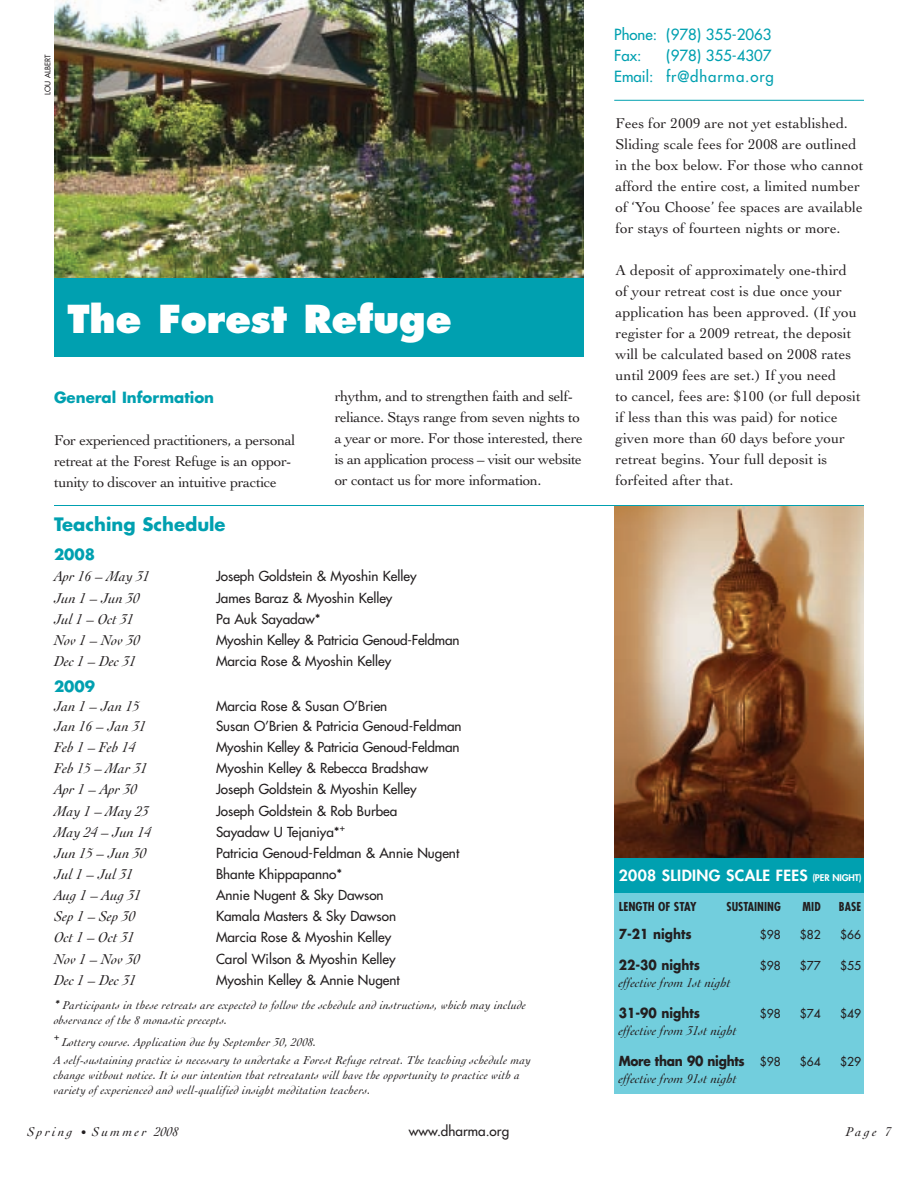
<style>
.page{position:relative;width:918px;height:1188px;background:#fff}
.page>*{position:absolute;margin:0;border:0;box-sizing:border-box;transform-origin:0 0}
.t1{font:800 37.5px "Futura";letter-spacing:-.01em;color:#fff}
.t2{font:700 18px "Futura";color:#00a0b0}
.t3{font:15px/21px "Cochin";color:#231f20}
.t4{font:15px/21px "Cochin";letter-spacing:-.025em;color:#231f20}
.t5{font:italic 15px "Cochin";color:#231f20}
.t6{font:15px/21px "Futura";color:#00a0b0}
.t7{font:800 15px "Futura";letter-spacing:.025em;color:#fff;scale:1.05 1}
.t8{font:700 15px "Futura";color:#00a0b0}
.t9{font:13.5px "Futura";color:#231f20}
.t10{font:italic 13.5px "Cochin";color:#231f20}
.t11{font:700 13.5px "Futura";color:#231f20;scale:.9 1}
.t12{font:700 13.5px "Futura";letter-spacing:-.02em;color:#231f20;scale:.9 1}
.t13{font:italic 13.5px "Cochin";letter-spacing:.175em;color:#231f20}
.t14{font:italic 12px/15px "Cochin";letter-spacing:.02em;color:#231f20}
.t15{font:12px "Futura";color:#231f20}
.t16{font:700 condensed 12px "Futura";color:#231f20}
.t17{font:700 condensed 12px "Futura";color:#231f20;scale:1.05 1}
.t18{font:9px "Futura";color:#231f20}
.t19{font:7.5px "Futura";letter-spacing:-.005em;color:#231f20}
.s1{font-family:"Futura"}
.s2{font-size:9px}
.s3{font-weight:400;font-size:12px}
.s4{font-size:11.7px}
</style>
<div class="page">
<img style="left:54px;top:0;width:530px;height:279px">
<div style="left:614px;top:892px;width:250px;height:201px;background:#72cedd"></div>
<div style="left:614px;top:855px;width:250px;height:37px;background:#00a0b0"></div>
<div style="left:54px;top:279px;width:530px;height:78px;background:#00a0b0"></div>
<img style="left:614px;top:506px;width:250px;height:351px">
<hr style="left:54px;top:505px;width:810px;height:1px;background:#00a0b0">
<hr style="left:614px;top:100px;width:250px;height:1px;background:#00a0b0">
<p class="t19" style="left:44px;top:95px;width:41px;rotate:-90deg">LOU ALBERT</p>
<h1 class="t1" style="left:68px;top:303px;width:386px">The Forest Refuge</h1>
<p class="t8" style="left:54px;top:390px;width:162px">General Information</p>
<p class="t4" style="left:54px;top:429px;width:243px">For experienced practitioners, a personal retreat at the Forest Refuge is an oppor&shy;tunity to discover an intuitive practice</p>
<p class="t4" style="left:335px;top:385px;width:250px">rhythm, and to strengthen faith and self&shy;reliance. Stays range from seven nights to a year or more. For those interested, there is an application process – visit our website or contact us for more information.</p>
<p class="t2" style="left:54px;top:517px;width:173px">Teaching Schedule</p>
<p class="t8" style="left:54px;top:548px;width:43px">2008</p>
<p class="t5" style="left:54px;top:568px;width:97px">Apr 16 – May 31</p>
<p class="t9" style="left:216px;top:570px;width:202px">Joseph Goldstein &amp; Myoshin Kelley</p>
<p class="t5" style="left:54px;top:589px;width:87px">Jun 1 – Jun 30</p>
<p class="t9" style="left:216px;top:591px;width:178px">James Baraz &amp; Myoshin Kelley</p>
<p class="t5" style="left:54px;top:610px;width:81px">Jul 1 – Oct 31</p>
<p class="t9" style="left:216px;top:612px;width:106px">Pa Auk Sayadaw*</p>
<p class="t5" style="left:54px;top:632px;width:88px">Nov 1 – Nov 30</p>
<p class="t9" style="left:216px;top:633px;width:245px">Myoshin Kelley &amp; Patricia Genoud-Feldman</p>
<p class="t5" style="left:54px;top:653px;width:84px">Dec 1 – Dec 31</p>
<p class="t9" style="left:216px;top:654px;width:177px">Marcia Rose &amp; Myoshin Kelley</p>
<p class="t8" style="left:54px;top:679px;width:43px">2009</p>
<p class="t5" style="left:54px;top:698px;width:87px">Jan 1 – Jan 15</p>
<p class="t9" style="left:216px;top:700px;width:173px">Marcia Rose &amp; Susan O’Brien</p>
<p class="t5" style="left:54px;top:718px;width:94px">Jan 16 – Jan 31</p>
<p class="t9" style="left:216px;top:719px;width:247px">Susan O’Brien &amp; Patricia Genoud-Feldman</p>
<p class="t5" style="left:54px;top:739px;width:83px">Feb 1 – Feb 14</p>
<p class="t9" style="left:216px;top:740px;width:245px">Myoshin Kelley &amp; Patricia Genoud-Feldman</p>
<p class="t5" style="left:54px;top:760px;width:95px">Feb 15 – Mar 31</p>
<p class="t9" style="left:216px;top:762px;width:214px">Myoshin Kelley &amp; Rebecca Bradshaw</p>
<p class="t5" style="left:54px;top:781px;width:85px">Apr 1 – Apr 30</p>
<p class="t9" style="left:216px;top:783px;width:202px">Joseph Goldstein &amp; Myoshin Kelley</p>
<p class="t5" style="left:54px;top:802px;width:96px">May 1 – May 23</p>
<p class="t9" style="left:216px;top:804px;width:183px">Joseph Goldstein &amp; Rob Burbea</p>
<p class="t5" style="left:54px;top:823px;width:99px">May 24 – Jun 14</p>
<p class="t9" style="left:216px;top:825px;width:130px">Sayadaw U Tejaniya*<sup>+</sup></p>
<p class="t5" style="left:54px;top:845px;width:94px">Jun 15 – Jun 30</p>
<p class="t9" style="left:216px;top:846px;width:245px">Patricia Genoud-Feldman &amp; Annie Nugent</p>
<p class="t5" style="left:54px;top:866px;width:81px">Jul 1 – Jul 31</p>
<p class="t9" style="left:216px;top:867px;width:128px">Bhante Khippapanno*</p>
<p class="t5" style="left:54px;top:887px;width:89px">Aug 1 – Aug 31</p>
<p class="t9" style="left:216px;top:888px;width:169px">Annie Nugent &amp; Sky Dawson</p>
<p class="t5" style="left:54px;top:908px;width:83px">Sep 1 – Sep 30</p>
<p class="t9" style="left:216px;top:910px;width:182px">Kamala Masters &amp; Sky Dawson</p>
<p class="t5" style="left:54px;top:929px;width:82px">Oct 1 – Oct 31</p>
<p class="t9" style="left:216px;top:931px;width:177px">Marcia Rose &amp; Myoshin Kelley</p>
<p class="t5" style="left:54px;top:950px;width:88px">Nov 1 – Nov 30</p>
<p class="t9" style="left:216px;top:952px;width:181px">Carol Wilson &amp; Myoshin Kelley</p>
<p class="t5" style="left:54px;top:971px;width:84px">Dec 1 – Dec 31</p>
<p class="t9" style="left:216px;top:973px;width:185px">Myoshin Kelley &amp; Annie Nugent</p>
<p class="t14" style="left:54px;top:998px;width:474px"><span class="s1">*</span> Participants in these retreats are expected to follow the schedule and instructions, which may include observance of the 8 monastic precepts.</p>
<p class="t18" style="left:54px;top:1032px;width:7px">+</p>
<p class="t14" style="left:54px;top:1033px;width:478px;line-height:18px;text-indent:8px">Lottery course. Application due by September 30, 2008.<br>A self-sustaining practice is necessary to undertake a Forest Refuge retreat. The teaching schedule may</p>
<p class="t14" style="left:54px;top:1067px;width:468px">change without notice. It is our intention that retreatants will have the opportunity to practice with a variety of experienced and well-qualified insight meditation teachers.</p>
<p class="t6" style="left:614px;top:25px;width:159px">Phone: (978) 355-2063<br>Fax:</p>
<p class="t6" style="left:614px;top:46px;width:161px;text-align:right">(978) 355-4307<br>Email: fr@dharma.org</p>
<p class="t3" style="left:616px;top:113px;width:249px">Fees for 2009 are not yet established.<br>Sliding scale fees for 2008 are outlined in the box below. For those who cannot afford the entire cost, a limited number of ‘You Choose’ fee spaces are available for stays of fourteen nights or more.</p>
<p class="t3" style="left:616px;top:260px;width:247px">A deposit of approximately one-third of your retreat cost is due once your application has been approved. (If you register for a 2009 retreat, the deposit will be calculated based on 2008 rates until 2009 fees are set.) If you need<br>to cancel, fees are: $100 (or full deposit if less than this was paid) for notice given more than 60 days before your retreat begins. Your full deposit is forfeited after that.</p>
<p class="t7" style="left:619px;top:868px;width:233px">2008 SLIDING SCALE FEES <span class="s2">(PER NIGHT)</span></p>
<p class="t17" style="left:619px;top:901px;width:76px">LENGTH OF STAY</p>
<p class="t16" style="left:726px;top:901px;width:56px">SUSTAINING</p>
<p class="t16" style="left:803px;top:901px;width:20px">MID</p>
<p class="t16" style="left:839px;top:901px;width:24px">BASE</p>
<p class="t11" style="left:619px;top:928px;width:83px">7-21 nights</p>
<p class="t15" style="left:760px;top:929px;width:22px">$98</p>
<p class="t15" style="left:800px;top:929px;width:22px">$82</p>
<p class="t15" style="left:840px;top:929px;width:22px">$66</p>
<p class="t11" style="left:619px;top:959px;width:92px">22-30 nights</p>
<p class="t15" style="left:760px;top:960px;width:22px">$98</p>
<p class="t15" style="left:800px;top:960px;width:22px">$77</p>
<p class="t15" style="left:840px;top:960px;width:22px">$55</p>
<p class="t10" style="left:619px;top:975px;width:114px">effective from 1st night</p>
<p class="t11" style="left:619px;top:1007px;width:92px">31-90 nights</p>
<p class="t15" style="left:760px;top:1008px;width:22px">$98</p>
<p class="t15" style="left:800px;top:1008px;width:22px">$74</p>
<p class="t15" style="left:840px;top:1008px;width:22px">$49</p>
<p class="t10" style="left:619px;top:1023px;width:120px">effective from 31st night</p>
<p class="t12" style="left:619px;top:1055px;width:182px">More than 90 nights <span class="s3">$98</span></p>
<p class="t15" style="left:800px;top:1056px;width:22px">$64</p>
<p class="t15" style="left:840px;top:1056px;width:22px">$29</p>
<p class="t10" style="left:619px;top:1072px;width:120px">effective from 91st night</p>
<p class="t13" style="left:27px;top:1124px;width:153px">Spring <span class="s4">•</span> Summer 2008</p>
<p class="t9" style="left:409px;top:1124px;width:102px">www.dharma.org</p>
<p class="t10" style="left:846px;top:1124px;width:47px">Page 7</p>
</div>
